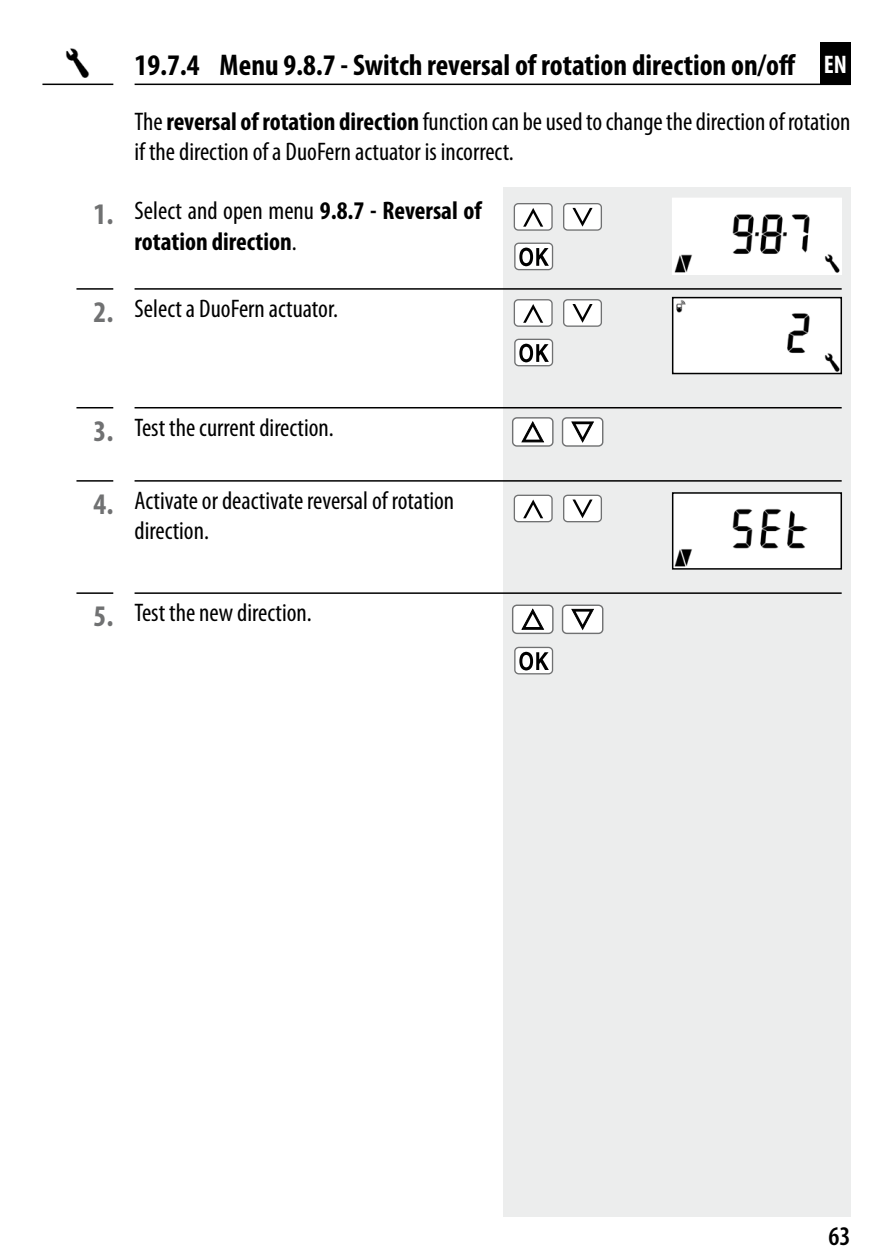
<style>
.page{position:relative;width:893px;height:1259px;background:#fff}
.page>*{position:absolute;margin:0;border:0;box-sizing:border-box;transform-origin:0 0}
.t1{font:700 condensed 30px "Myriad Pro";color:#000}
.t2{font:600 condensed 27px "Myriad Pro";color:#000}
.t3{font:condensed 25.5px/30.6px "Myriad Pro";color:#000}
.t4{font:700 condensed 25.5px/30.6px "Myriad Pro";color:#000}
.s1{font-size:25.5px;color:#fff}
.s2{font-weight:700}
.s3{font-size:30px;color:#707172}
.s4{font-weight:400}
.s5{font-weight:700;font-size:30px;color:#707172}
</style>
<div class="page">
<div style="left:503px;top:110px;width:347px;height:1106px;background:#eceded"></div>
<hr style="left:135px;top:84px;width:715px;height:1px;background:#000">
<hr style="left:42px;top:84px;width:71px;height:1px;background:#000">
<div style="left:482px;top:100px;width:376px;height:87px;background:#fff"></div>
<img style="left:65px;top:49px;width:24px;height:28px">
<div style="left:820px;top:42px;width:30px;height:43px;background:#000"></div>
<svg style="left:76px;top:288px;width:766px;height:2px;background:#424242"></svg>
<div style="left:514px;top:300px;width:38px;height:26px;background:#fff;border-radius:4px"></div>
<div style="left:514px;top:299px;width:39px;height:28px;border:1px solid #707172;border-radius:4px"></div>
<svg style="left:523px;top:304px;width:20px;height:19px"></svg>
<div style="left:564px;top:300px;width:37px;height:26px;background:#fff;border-radius:4px"></div>
<div style="left:563px;top:299px;width:39px;height:28px;border:1px solid #707172;border-radius:4px"></div>
<svg style="left:572px;top:304px;width:21px;height:19px"></svg>
<div style="left:515px;top:339px;width:37px;height:27px;background:#fff;border-radius:4px"></div>
<div style="left:514px;top:339px;width:39px;height:27px;border:1px solid #707172;border-radius:4px"></div>
<svg style="left:519px;top:344px;width:30px;height:18px"></svg>
<div style="left:675px;top:300px;width:164px;height:71px;background:#fff"></div>
<div style="left:672px;top:297px;width:170px;height:77px;border:2px solid #000"></div>
<img style="left:675px;top:201px;width:164px;height:71px">
<div style="left:672px;top:198px;width:170px;height:77px;border:2px solid #fff"></div>
<div style="left:514px;top:204px;width:38px;height:26px;background:#fff;border-radius:4px"></div>
<div style="left:514px;top:203px;width:39px;height:28px;border:1px solid #707172;border-radius:4px"></div>
<svg style="left:523px;top:208px;width:20px;height:19px"></svg>
<div style="left:564px;top:204px;width:37px;height:26px;background:#fff;border-radius:4px"></div>
<div style="left:563px;top:203px;width:39px;height:28px;border:1px solid #707172;border-radius:4px"></div>
<svg style="left:572px;top:208px;width:21px;height:19px"></svg>
<div style="left:515px;top:243px;width:37px;height:27px;background:#fff;border-radius:4px"></div>
<div style="left:514px;top:242px;width:39px;height:28px;border:1px solid #707172;border-radius:4px"></div>
<svg style="left:519px;top:247px;width:30px;height:19px"></svg>
<svg style="left:76px;top:407px;width:766px;height:1px"></svg>
<svg style="left:76px;top:480px;width:766px;height:1px"></svg>
<svg style="left:76px;top:592px;width:766px;height:2px;background:#424242"></svg>
<div style="left:514px;top:495px;width:38px;height:27px;background:#fff;border-radius:4px"></div>
<div style="left:514px;top:494px;width:39px;height:28px;border:1px solid #707172;border-radius:4px"></div>
<svg style="left:523px;top:499px;width:20px;height:19px"></svg>
<div style="left:564px;top:495px;width:37px;height:27px;background:#fff;border-radius:4px"></div>
<div style="left:563px;top:494px;width:39px;height:28px;border:1px solid #707172;border-radius:4px"></div>
<svg style="left:572px;top:499px;width:21px;height:19px"></svg>
<div style="left:515px;top:647px;width:37px;height:27px;background:#fff;border-radius:4px"></div>
<div style="left:514px;top:647px;width:39px;height:27px;border:1px solid #707172;border-radius:4px"></div>
<svg style="left:519px;top:652px;width:30px;height:18px"></svg>
<img style="left:675px;top:495px;width:164px;height:71px">
<div style="left:672px;top:492px;width:170px;height:77px;border:2px solid #000"></div>
<div style="left:563px;top:418px;width:40px;height:28px;background:#fff;border-radius:4px"></div>
<div style="left:562px;top:417px;width:41px;height:30px;border:1px solid #707172;border-radius:4px"></div>
<svg style="left:572px;top:422px;width:22px;height:20px"></svg>
<div style="left:513px;top:418px;width:40px;height:28px;background:#fff;border-radius:4px"></div>
<div style="left:512px;top:417px;width:42px;height:30px;border:1px solid #707172;border-radius:4px"></div>
<svg style="left:522px;top:421px;width:22px;height:21px"></svg>
<div style="left:563px;top:605px;width:40px;height:28px;background:#fff;border-radius:4px"></div>
<div style="left:562px;top:604px;width:41px;height:30px;border:1px solid #707172;border-radius:4px"></div>
<svg style="left:572px;top:609px;width:22px;height:21px"></svg>
<div style="left:513px;top:605px;width:40px;height:28px;background:#fff;border-radius:4px"></div>
<div style="left:512px;top:604px;width:42px;height:30px;border:1px solid #707172;border-radius:4px"></div>
<svg style="left:522px;top:609px;width:22px;height:20px"></svg>
<p class="t1" style="left:135px;top:48px;width:714px">19.7.4 Menu 9.8.7 - Switch reversal of rotation direction on/off <span class="s1">EN</span></p>
<p class="t3" style="left:135px;top:106px;width:717px">The <span class="s2">reversal of rotation direction</span> function can be used to change the direction of rotation if the direction of a DuoFern actuator is incorrect.</p>
<p class="t4" style="left:135px;top:196px;width:349px;text-indent:-41px"><span class="s3">1.</span> <span class="s4">Select and open menu</span> 9.8.7 - Reversal of rotation direction<span class="s4">.</span></p>
<p class="t3" style="left:94px;top:294px;width:246px"><span class="s5">2.</span> Select a DuoFern actuator.</p>
<p class="t3" style="left:94px;top:412px;width:242px"><span class="s5">3.</span> Test the current direction.</p>
<p class="t3" style="left:135px;top:485px;width:321px;text-indent:-41px"><span class="s5">4.</span> Activate or deactivate reversal of rotation direction.</p>
<p class="t3" style="left:94px;top:598px;width:220px"><span class="s5">5.</span> Test the new direction.</p>
<p class="t2" style="left:828px;top:1221px;width:24px">63</p>
</div>
